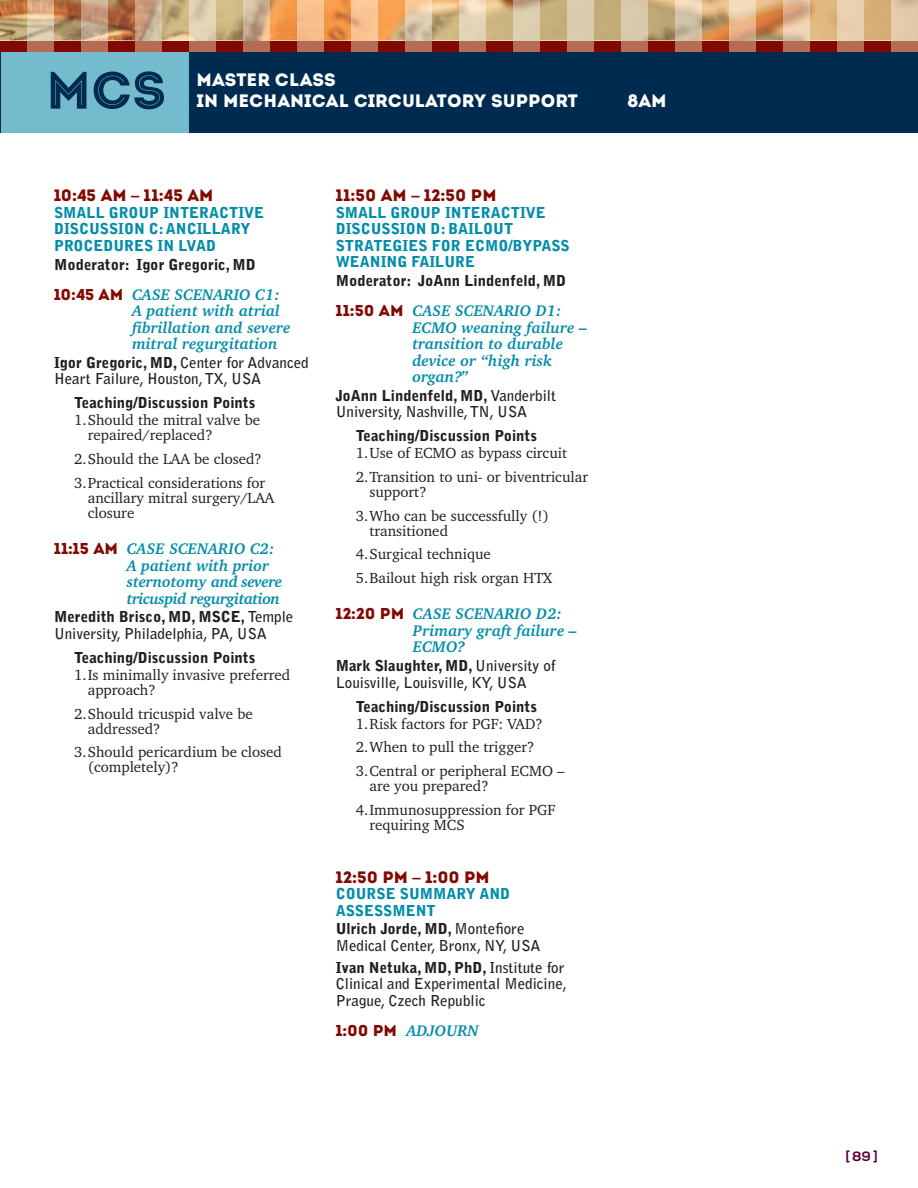
<style>
.page{position:relative;width:918px;height:1188px;background:#fff}
.page>*{position:absolute;margin:0;border:0;box-sizing:border-box;transform-origin:0 0}
.t1{font:52.35px "Intro Inline";color:#002b50}
.t2{font:18px/21.6px "Intro";color:#fff}
.t3{font:16.5px "Intro";color:#820902}
.t4{font:italic 700 15.75px/16.5px "Charter";color:#008daa}
.t5{font:15px/23.7px "Charter";color:#231f20}
.t6{font:700 15px/16.5px "Bell Gothic Std";color:#231f20}
.t7{font:900 15px/16.5px "Bell Gothic Std";color:#008daa}
.t8{font:900 15px "Bell Gothic Std";color:#231f20}
.t9{font:700 13.5px "Nexa";color:#580039}
.s1{font-family:"Bell Gothic Std";font-weight:900}
.s2{font-family:"Intro";font-weight:400;font-style:normal;color:#820902}
.s3{font-weight:900}
</style>
<div class="page">
<div style="left:0;top:28px;width:918px;height:24px;background:#820902"></div>
<svg style="left:0;top:0;width:891px;height:40px;background:#cc9e67"></svg>
<div style="left:27px;top:40px;width:27px;height:12px;background:#b66b55"></div>
<img style="left:27px;top:0;width:27px;height:40px">
<div style="left:81px;top:40px;width:27px;height:12px;background:#b66b55"></div>
<img style="left:81px;top:0;width:27px;height:40px">
<div style="left:135px;top:40px;width:27px;height:12px;background:#b66b55"></div>
<img style="left:135px;top:0;width:27px;height:40px">
<div style="left:189px;top:40px;width:27px;height:12px;background:#b66b55"></div>
<img style="left:189px;top:0;width:27px;height:40px">
<div style="left:243px;top:40px;width:27px;height:12px;background:#b66b55"></div>
<img style="left:243px;top:0;width:27px;height:40px">
<div style="left:297px;top:40px;width:27px;height:12px;background:#b66b55"></div>
<img style="left:297px;top:0;width:27px;height:40px">
<div style="left:351px;top:40px;width:27px;height:12px;background:#b66b55"></div>
<img style="left:351px;top:0;width:27px;height:40px">
<div style="left:405px;top:40px;width:27px;height:12px;background:#b66b55"></div>
<img style="left:405px;top:0;width:27px;height:40px">
<div style="left:459px;top:40px;width:27px;height:12px;background:#b66b55"></div>
<img style="left:459px;top:0;width:27px;height:40px">
<div style="left:513px;top:40px;width:27px;height:12px;background:#b66b55"></div>
<img style="left:513px;top:0;width:27px;height:40px">
<div style="left:567px;top:40px;width:27px;height:12px;background:#b66b55"></div>
<img style="left:567px;top:0;width:27px;height:40px">
<div style="left:621px;top:40px;width:27px;height:12px;background:#b66b55"></div>
<img style="left:621px;top:0;width:27px;height:40px">
<div style="left:675px;top:40px;width:27px;height:12px;background:#b66b55"></div>
<img style="left:675px;top:0;width:27px;height:40px">
<div style="left:729px;top:40px;width:27px;height:12px;background:#b66b55"></div>
<img style="left:729px;top:0;width:27px;height:40px">
<div style="left:783px;top:40px;width:27px;height:12px;background:#b66b55"></div>
<img style="left:783px;top:0;width:27px;height:40px">
<div style="left:837px;top:40px;width:27px;height:12px;background:#b66b55"></div>
<img style="left:837px;top:0;width:27px;height:40px">
<div style="left:891px;top:40px;width:27px;height:12px;background:#b66b55"></div>
<img style="left:891px;top:0;width:27px;height:40px">
<div style="left:0;top:52px;width:189px;height:80px;background:#74bbce"></div>
<div style="left:189px;top:52px;width:729px;height:80px;background:#002b50"></div>
<h1 class="t1" style="left:46px;top:72px;width:122px">MCS</h1>
<p class="t2" style="left:197px;top:69px;width:383px">MASTER CLASS<br>IN MECHANICAL CIRCULATORY SUPPORT</p>
<p class="t3" style="left:54px;top:186px;width:161px">10:45 AM <span class="s1">–</span> 11:45 AM</p>
<p class="t7" style="left:54px;top:205px;width:212px">SMALL GROUP INTERACTIVE<br>DISCUSSION C: ANCILLARY<br>PROCEDURES IN LVAD</p>
<p class="t8" style="left:54px;top:259px;width:203px">Moderator: Igor Gregoric, MD</p>
<p class="t4" style="left:132px;top:287px;width:160px;text-indent:-78px"><span class="s2">10:45 AM</span> CASE SCENARIO C1:<br>A patient with atrial fibrillation and severe mitral regurgitation</p>
<p class="t6" style="left:54px;top:355px;width:256px"><span class="s3">Igor Gregoric, MD,</span> Center for Advanced<br>Heart Failure, Houston, TX, USA</p>
<p class="t8" style="left:74px;top:397px;width:183px">Teaching/Discussion Points</p>
<p class="t5" style="left:88px;top:414px;width:174px;line-height:15px;text-indent:-14px">1.Should the mitral valve be repaired/replaced?</p>
<p class="t5" style="left:74px;top:448px;width:193px">2.Should the LAA be closed?<br>3.Practical considerations for</p>
<p class="t5" style="left:88px;top:491px;width:188px;line-height:15px">ancillary mitral surgery/LAA closure</p>
<p class="t4" style="left:127px;top:542px;width:157px;text-indent:-73px"><span class="s2">11:15 AM</span> CASE SCENARIO C2:<br>A patient with prior sternotomy and severe tricuspid regurgitation</p>
<p class="t6" style="left:54px;top:610px;width:241px"><span class="s3">Meredith Brisco, MD, MSCE,</span> Temple<br>University, Philadelphia, PA, USA</p>
<p class="t8" style="left:74px;top:652px;width:183px">Teaching/Discussion Points</p>
<p class="t5" style="left:88px;top:669px;width:204px;line-height:15px;text-indent:-14px">1.Is minimally invasive preferred approach?</p>
<p class="t5" style="left:88px;top:707px;width:167px;line-height:15px;text-indent:-14px">2.Should tricuspid valve be addressed?</p>
<p class="t5" style="left:88px;top:746px;width:196px;line-height:15px;text-indent:-14px">3.Should pericardium be closed (completely)?</p>
<p class="t3" style="left:336px;top:186px;width:162px">11:50 AM <span class="s1">–</span> 12:50 PM</p>
<p class="t7" style="left:336px;top:205px;width:236px">SMALL GROUP INTERACTIVE<br>DISCUSSION D: BAILOUT<br>STRATEGIES FOR ECMO/BYPASS<br>WEANING FAILURE</p>
<p class="t8" style="left:336px;top:275px;width:232px">Moderator: JoAnn Lindenfeld, MD</p>
<p class="t4" style="left:412px;top:304px;width:176px;text-indent:-77px"><span class="s2">11:50 AM</span> CASE SCENARIO D1:<br>ECMO weaning failure – transition to durable device or “high risk organ?”</p>
<p class="t6" style="left:336px;top:388px;width:222px"><span class="s3">JoAnn Lindenfeld, MD,</span> Vanderbilt<br>University, Nashville, TN, USA</p>
<p class="t8" style="left:356px;top:430px;width:183px">Teaching/Discussion Points</p>
<p class="t5" style="left:356px;top:443px;width:234px">1.Use of ECMO as bypass circuit<br>2.Transition to uni- or biventricular</p>
<p class="t5" style="left:356px;top:481px;width:195px;text-indent:14px">support?<br>3.Who can be successfully (!)</p>
<p class="t5" style="left:356px;top:520px;width:198px;text-indent:14px">transitioned<br>4.Surgical technique<br>5.Bailout high risk organ HTX</p>
<p class="t4" style="left:413px;top:607px;width:165px;text-indent:-77px"><span class="s2">12:20 PM</span> CASE SCENARIO D2:<br>Primary graft failure –<br>ECMO?</p>
<p class="t6" style="left:336px;top:658px;width:222px"><span class="s3">Mark Slaughter, MD,</span> University of<br>Louisville, Louisville, KY, USA</p>
<p class="t8" style="left:356px;top:701px;width:183px">Teaching/Discussion Points</p>
<p class="t5" style="left:356px;top:713px;width:210px">1.Risk factors for PGF: VAD?<br>2.When to pull the trigger?<br>3.Central or peripheral ECMO –</p>
<p class="t5" style="left:356px;top:775px;width:201px;text-indent:14px">are you prepared?<br>4.Immunosuppression for PGF</p>
<p class="t5" style="left:369px;top:814px;width:97px">requiring MCS</p>
<p class="t3" style="left:336px;top:867px;width:156px">12:50 PM <span class="s1">–</span> 1:00 PM</p>
<p class="t7" style="left:336px;top:887px;width:176px">COURSE SUMMARY AND<br>ASSESSMENT</p>
<p class="t6" style="left:336px;top:922px;width:206px"><span class="s3">Ulrich Jorde, MD,</span> Montefiore<br>Medical Center, Bronx, NY, USA</p>
<p class="t6" style="left:336px;top:960px;width:233px"><span class="s3">Ivan Netuka, MD, PhD,</span> Institute for<br>Clinical and Experimental Medicine,<br>Prague, Czech Republic</p>
<p class="t4" style="left:336px;top:1023px;width:145px"><span class="s2">1:00 PM</span> ADJOURN</p>
<p class="t2" style="left:628px;top:90px;width:41px">8AM</p>
<p class="t9" style="left:846px;top:1152px;width:34px">[ 89]</p>
</div>
